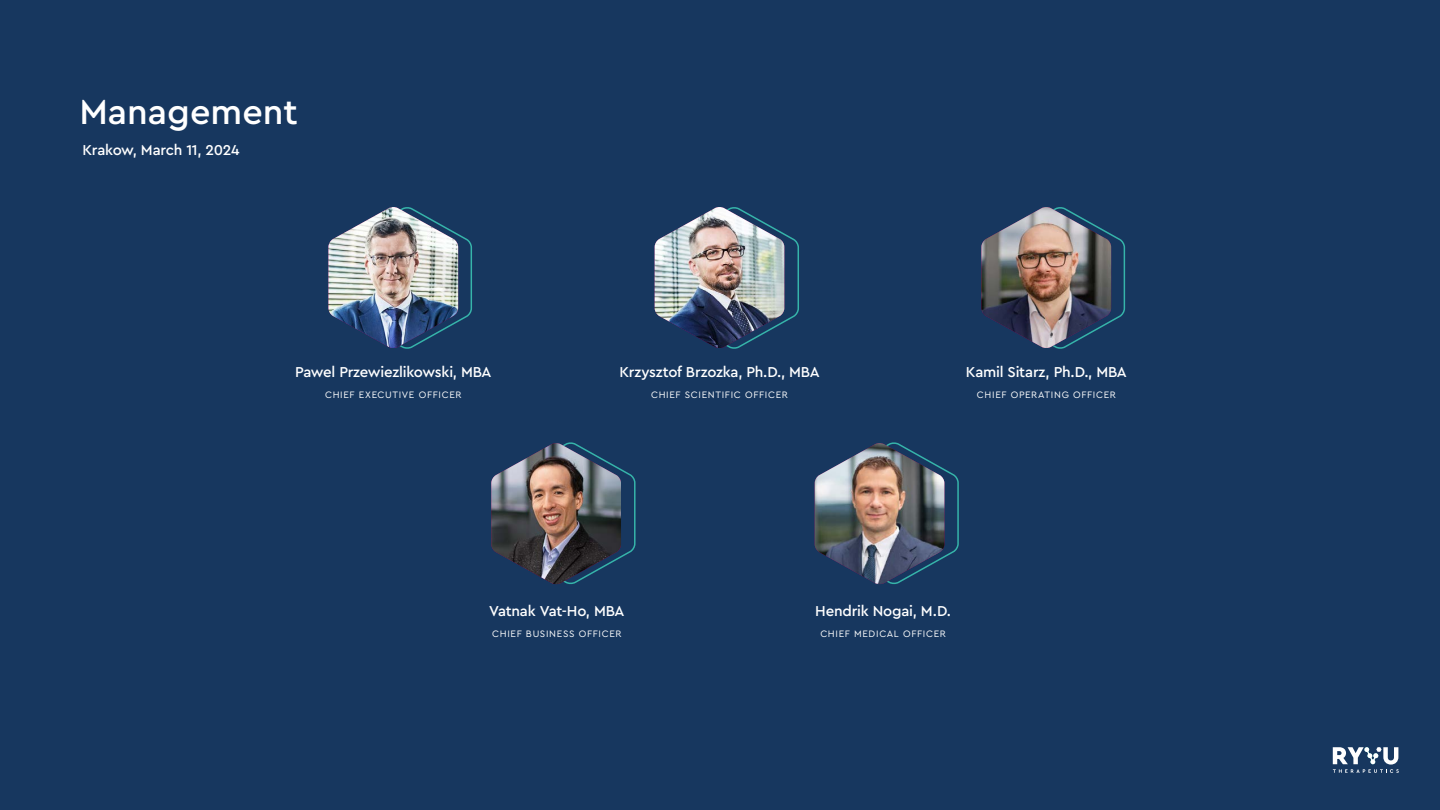
<style>
.page{position:relative;width:1440px;height:810px;background:#17375f}
.page>*{position:absolute;margin:0;border:0;box-sizing:border-box;transform-origin:0 0}
.t1{font:500 36px "Cera Pro";color:#fff}
.t2{font:500 15px "Cera Pro";letter-spacing:-.015em;color:#fff}
.t3{font:9.75px "Cera Pro";letter-spacing:.065em;color:#fff}
</style>
<div class="page">
<svg style="left:1333px;top:747px;width:66px;height:26px"></svg>
<svg style="left:403px;top:234px;width:69px;height:115px"></svg>
<img style="left:328px;top:207px;width:130px;height:141px">
<svg style="left:730px;top:233px;width:69px;height:116px"></svg>
<img style="left:655px;top:207px;width:129px;height:141px">
<svg style="left:555px;top:442px;width:81px;height:143px"></svg>
<img style="left:491px;top:443px;width:130px;height:141px">
<svg style="left:879px;top:442px;width:80px;height:143px"></svg>
<img style="left:815px;top:443px;width:129px;height:141px">
<svg style="left:1056px;top:234px;width:70px;height:115px"></svg>
<img style="left:981px;top:207px;width:130px;height:141px">
<h1 class="t1" style="left:80px;top:88px;width:220px">Management</h1>
<p class="t2" style="left:82px;top:140px;width:159px">Krakow, March 11, 2024</p>
<p class="t2" style="left:295px;top:362px;width:198px">Pawel Przewiezlikowski, MBA</p>
<p class="t3" style="left:325px;top:388px;width:138px">CHIEF EXECUTIVE OFFICER</p>
<p class="t2" style="left:619px;top:362px;width:202px">Krzysztof Brzozka, Ph.D., MBA</p>
<p class="t3" style="left:651px;top:388px;width:138px">CHIEF SCIENTIFIC OFFICER</p>
<p class="t2" style="left:966px;top:362px;width:162px">Kamil Sitarz, Ph.D., MBA</p>
<p class="t3" style="left:977px;top:388px;width:141px">CHIEF OPERATING OFFICER</p>
<p class="t2" style="left:489px;top:601px;width:137px">Vatnak Vat-Ho, MBA</p>
<p class="t3" style="left:492px;top:627px;width:131px">CHIEF BUSINESS OFFICER</p>
<p class="t2" style="left:815px;top:601px;width:137px">Hendrik Nogai, M.D.</p>
<p class="t3" style="left:820px;top:627px;width:127px">CHIEF MEDICAL OFFICER</p>
</div>
